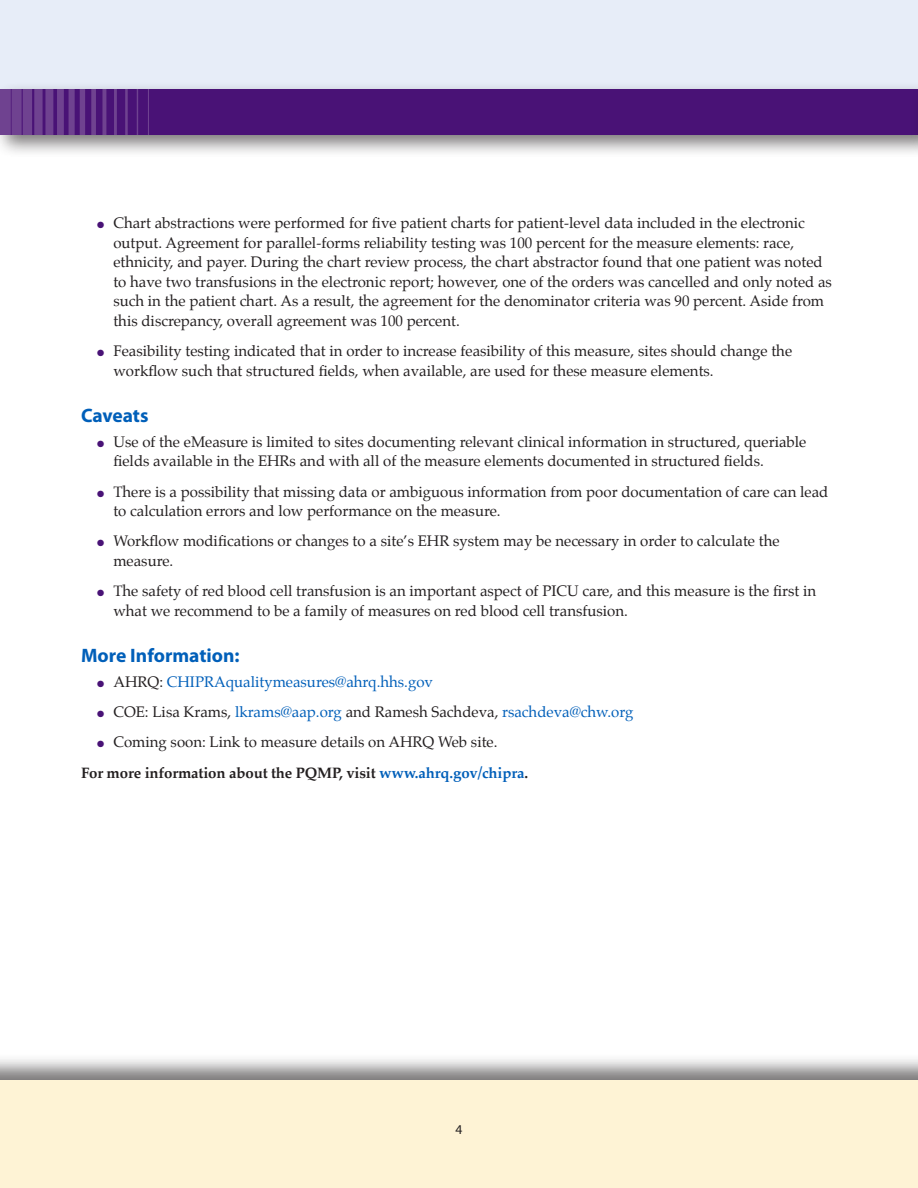
<style>
.page{position:relative;width:918px;height:1188px;background:#fff}
.page>*{position:absolute;margin:0;border:0;box-sizing:border-box;transform-origin:0 0}
.t1{font:700 19.5px "Myriad Pro";color:#005fb9}
.t2{font:15px/19.5px "Palatino";color:#231f20}
.t3{font:700 15px "Palatino";letter-spacing:-.01em;color:#231f20}
.t4{font:15px "Palatino";color:#005fb9}
.t5{font:13.5px "Myriad Pro";color:#231f20}
.s1{color:#491276}
.s2{color:#231f20}
.s3{color:#005fb9}
</style>
<div class="page">
<div style="left:0;top:1054px;width:918px;height:134px;background:#231f20;opacity:.6"></div>
<div style="left:0;top:1080px;width:918px;height:108px;background:#fef3d5"></div>
<div style="left:0;top:0;width:918px;height:96px;background:#e7edf8"></div>
<div style="left:0;top:82px;width:918px;height:76px;background:#231f20;opacity:.6"></div>
<div style="left:0;top:90px;width:918px;height:45px;background:#491276"></div>
<img style="left:0;top:90px;width:138px;height:45px">
<div style="left:910px;top:82px;width:8px;height:76px;background:#231f20;opacity:.6"></div>
<hr style="left:917px;top:90px;width:1px;height:45px;background:#491276">
<p class="t2" style="left:113px;top:213px;width:720px;text-indent:-16px"><span class="s1">●</span> Chart abstractions were performed for five patient charts for patient-level data included in the electronic output. Agreement for parallel-forms reliability testing was 100 percent for the measure elements: race, ethnicity, and payer. During the chart review process, the chart abstractor found that one patient was noted to have two transfusions in the electronic report; however, one of the orders was cancelled and only noted as such in the patient chart. As a result, the agreement for the denominator criteria was 90 percent. Aside from this discrepancy, overall agreement was 100 percent.</p>
<p class="t2" style="left:113px;top:341px;width:680px;text-indent:-16px"><span class="s1">●</span> Feasibility testing indicated that in order to increase feasibility of this measure, sites should change the workflow such that structured fields, when available, are used for these measure elements.</p>
<h2 class="t1" style="left:81px;top:403px;width:69px">Caveats</h2>
<p class="t2" style="left:113px;top:432px;width:695px;text-indent:-16px"><span class="s1">●</span> Use of the eMeasure is limited to sites documenting relevant clinical information in structured, queriable fields available in the EHRs and with all of the measure elements documented in structured fields.</p>
<p class="t2" style="left:113px;top:482px;width:717px;text-indent:-16px"><span class="s1">●</span> There is a possibility that missing data or ambiguous information from poor documentation of care can lead to calculation errors and low performance on the measure.</p>
<p class="t2" style="left:113px;top:531px;width:668px;text-indent:-16px"><span class="s1">●</span> Workflow modifications or changes to a site’s EHR system may be necessary in order to calculate the measure.</p>
<p class="t2" style="left:113px;top:581px;width:704px;text-indent:-16px"><span class="s1">●</span> The safety of red blood cell transfusion is an important aspect of PICU care, and this measure is the first in what we recommend to be a family of measures on red blood cell transfusion.</p>
<h2 class="t1" style="left:81px;top:643px;width:160px">More Information:</h2>
<p class="t4" style="left:97px;top:669px;width:337px"><span class="s1">●</span> <span class="s2">AHRQ:</span> CHIPRAqualitymeasures@ahrq.hhs.gov</p>
<p class="t2" style="left:97px;top:702px;width:538px"><span class="s1">●</span> COE: Lisa Krams, <span class="s3">lkrams@aap.org</span> and Ramesh Sachdeva, <span class="s3">rsachdeva@chw.org</span></p>
<p class="t2" style="left:97px;top:733px;width:402px"><span class="s1">●</span> Coming soon: Link to measure details on AHRQ Web site.</p>
<p class="t3" style="left:81px;top:760px;width:449px">For more information about the PQMP, visit <span class="s3">www.ahrq.gov/chipra</span>.</p>
<p class="t5" style="left:456px;top:1121px;width:8px">4</p>
</div>
